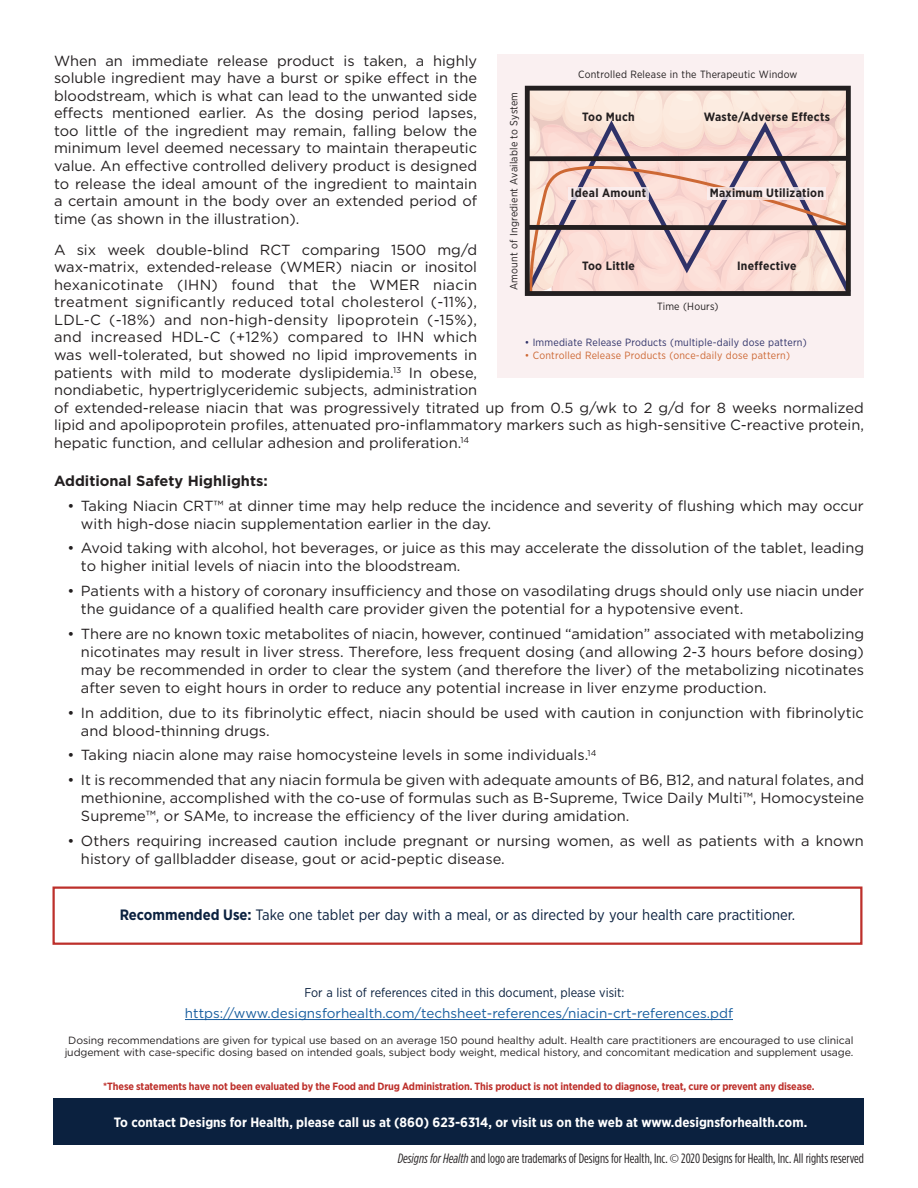
<style>
.page{position:relative;width:918px;height:1188px;background:#fff}
.page>*{position:absolute;margin:0;border:0;box-sizing:border-box;transform-origin:0 0}
.t1{font:15px "Gotham Narrow";color:#0b213f}
.t2{font:14.7px/17.5px "Gotham";color:#231f20}
.t3{font:700 14.7px "Gotham";color:#231f20}
.t4{font:13.5px "Gotham Condensed";color:#231f20}
.t5{font:700 13.5px "Gotham Narrow";color:#fff}
.t6{font:13.5px "Gotham";color:#175d9e}
.t7{font:12.75px "Gotham Narrow";color:#0b213f}
.t8{font:700 12px "Gotham Narrow";letter-spacing:.025em;color:#231f20}
.t9{font:10.5px/12.6px "Gotham";letter-spacing:-.01em;color:#231f20;text-align:center}
.t10{font:700 10.5px "Gotham Narrow";letter-spacing:-.01em;color:#bd302b}
.t11{font:10.5px "Gotham Narrow";letter-spacing:.02em;color:#231f20}
.t12{font:10.5px "Gotham Narrow";letter-spacing:.02em;color:#2f3268}
.t13{font:10.5px "Gotham Narrow";letter-spacing:.02em;color:#cd6834}
.s1{font-weight:700}
.s2{font-style:italic}
.s3{font-family:"Myriad Pro";font-weight:300;font-stretch:condensed}
</style>
<div class="page">
<hr style="left:185px;top:1019px;width:548px;height:1px;background:#175d9e">
<div style="left:54px;top:1098px;width:810px;height:47px;background:#0b213f"></div>
<div style="left:52px;top:887px;width:810px;height:58px;border:2px solid #bd302b"></div>
<div style="left:497px;top:54px;width:367px;height:324px;background:#faf0f1"></div>
<svg style="left:525px;top:86px;width:326px;height:210px;background:#d7bfb9"></svg>
<svg style="left:707px;top:187px;width:119px;height:13px"></svg>
<div style="left:568px;top:187px;width:81px;height:13px;background:#faf0f1"></div>
<p class="t2" style="left:54px;top:51px;width:425px;text-align:justify">When an immediate release product is taken, a highly soluble ingredient may have a burst or spike effect in the bloodstream, which is what can lead to the unwanted side effects mentioned earlier. As the dosing period lapses, too little of the ingredient may remain, falling below the minimum level deemed necessary to maintain therapeutic value. An effective controlled delivery product is designed to release the ideal amount of the ingredient to maintain a certain amount in the body over an extended period of time (as shown in the illustration).</p>
<p class="t2" style="left:54px;top:240px;width:812px">A six week double-blind RCT comparing 1500 mg/d<br>wax-matrix, extended-release (WMER) niacin or inositol<br>hexanicotinate (IHN) found that the WMER niacin<br>treatment significantly reduced total cholesterol (-11%),<br>LDL-C (-18%) and non-high-density lipoprotein (-15%),<br>and increased HDL-C (+12%) compared to IHN which<br>was well-tolerated, but showed no lipid improvements in<br>patients with mild to moderate dyslipidemia.<sup>13</sup> In obese,<br>nondiabetic, hypertriglyceridemic subjects, administration<br>of extended-release niacin that was progressively titrated up from 0.5 g/wk to 2 g/d for 8 weeks normalized lipid and apolipoprotein profiles, attenuated pro-inflammatory markers such as high-sensitive C-reactive protein, hepatic function, and cellular adhesion and proliferation.<sup>14</sup></p>
<p class="t3" style="left:54px;top:471px;width:215px">Additional Safety Highlights:</p>
<p class="t2" style="left:81px;top:496px;width:784px;line-height:18px;text-indent:-13px">• Taking Niacin CRT™ at dinner time may help reduce the incidence and severity of flushing which may occur with high-dose niacin supplementation earlier in the day.</p>
<p class="t2" style="left:81px;top:539px;width:785px;line-height:18px;text-indent:-13px">• Avoid taking with alcohol, hot beverages, or juice as this may accelerate the dissolution of the tablet, leading to higher initial levels of niacin into the bloodstream.</p>
<p class="t2" style="left:81px;top:582px;width:785px;line-height:18px;text-indent:-13px">• Patients with a history of coronary insufficiency and those on vasodilating drugs should only use niacin under the guidance of a qualified health care provider given the potential for a hypotensive event.</p>
<p class="t2" style="left:81px;top:624px;width:785px;line-height:18px;text-align:justify;text-indent:-13px">• There are no known toxic metabolites of niacin, however, continued “amidation” associated with metabolizing nicotinates may result in liver stress. Therefore, less frequent dosing (and allowing 2-3 hours before dosing) may be recommended in order to clear the system (and therefore the liver) of the metabolizing nicotinates after seven to eight hours in order to reduce any potential increase in liver enzyme production.</p>
<p class="t2" style="left:81px;top:703px;width:784px;line-height:18px;text-indent:-13px">• In addition, due to its fibrinolytic effect, niacin should be used with caution in conjunction with fibrinolytic and blood-thinning drugs.</p>
<p class="t2" style="left:67px;top:746px;width:530px">• Taking niacin alone may raise homocysteine levels in some individuals.<sup>14</sup></p>
<p class="t2" style="left:81px;top:771px;width:785px;line-height:18px;text-align:justify;text-indent:-13px">• It is recommended that any niacin formula be given with adequate amounts of B6, B12, and natural folates, and methionine, accomplished with the co-use of formulas such as B-Supreme, Twice Daily Multi™, Homocysteine Supreme™, or SAMe, to increase the efficiency of the liver during amidation.</p>
<p class="t2" style="left:81px;top:831px;width:784px;line-height:18px;text-indent:-13px">• Others requiring increased caution include pregnant or nursing women, as well as patients with a known history of gallbladder disease, gout or acid-peptic disease.</p>
<p class="t11" style="left:578px;top:67px;width:221px">Controlled Release in the Therapeutic Window</p>
<p class="t11" style="left:507px;top:290px;width:200px;rotate:-90deg">Amount of Ingredient Available to System</p>
<p class="t8" style="left:704px;top:109px;width:128px">Waste/Adverse Effects</p>
<p class="t8" style="left:582px;top:109px;width:54px">Too Much</p>
<p class="t8" style="left:571px;top:185px;width:77px">Ideal Amount</p>
<p class="t8" style="left:710px;top:185px;width:116px">Maximum Utilization</p>
<p class="t8" style="left:737px;top:258px;width:61px">Ineffective</p>
<p class="t8" style="left:582px;top:258px;width:54px">Too Little</p>
<p class="t11" style="left:657px;top:300px;width:63px">Time (Hours)</p>
<p class="t12" style="left:525px;top:336px;width:283px">• Immediate Release Products (multiple-daily dose pattern)</p>
<p class="t13" style="left:525px;top:348px;width:267px">• Controlled Release Products (once-daily dose pattern)</p>
<p class="t1" style="left:120px;top:906px;width:677px"><span class="s1">Recommended Use:</span> Take one tablet per day with a meal, or as directed by your health care practitioner.</p>
<p class="t7" style="left:304px;top:985px;width:322px">For a list of references cited in this document, please visit:</p>
<p class="t6" style="left:185px;top:1005px;width:550px">https://www.designsforhealth.com/techsheet-references/niacin-crt-references.pdf</p>
<p class="t9" style="left:65px;top:1033px;width:790px">Dosing recommendations are given for typical use based on an average 150 pound healthy adult. Health care practitioners are encouraged to use clinical judgement with case-specific dosing based on intended goals, subject body weight, medical history, and concomitant medication and supplement usage.</p>
<p class="t10" style="left:103px;top:1080px;width:713px">*These statements have not been evaluated by the Food and Drug Administration. This product is not intended to diagnose, treat, cure or prevent any disease.</p>
<p class="t5" style="left:114px;top:1114px;width:695px">To contact Designs for Health, please call us at (860) 623-6314, or visit us on the web at www.designsforhealth.com.</p>
<p class="t4" style="left:398px;top:1151px;width:468px"><span class="s2">Designs for Health</span> and logo are trademarks of Designs for Health, Inc. <span class="s3">©</span> 2020 Designs for Health, Inc. All rights reserved</p>
</div>
